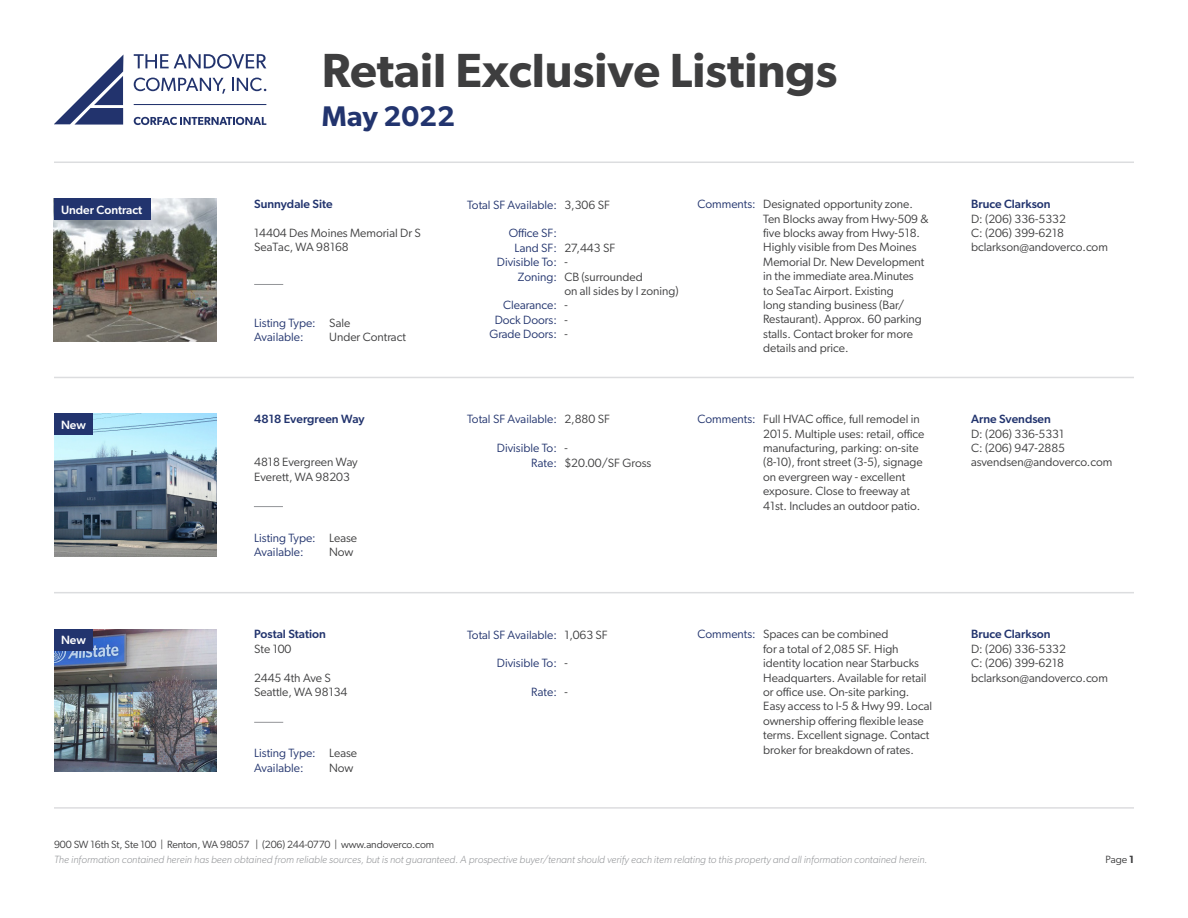
<style>
.page{position:relative;width:1188px;height:918px;background:#fff}
.page>*{position:absolute;margin:0;border:0;box-sizing:border-box;transform-origin:0 0}
.t1{font:600 48px "Gibson";color:#3e3e3f}
.t2{font:600 28.5px "Gibson";color:#22346e}
.t3{font:12px/14.4px "Gibson";color:#3e3e3f}
.t4{font:12px "Gibson";color:#22346e}
.t5{font:500 12px "Gibson";color:#22346e}
.t6{font:500 12px "Gibson";color:#fff}
.t7{font:italic 300 10.5px "Gibson";color:#939598}
.t8{font:10.5px "Gibson";letter-spacing:-.01em;color:#3e3e3f}
.s1{font-weight:600}
</style>
<div class="page">
<svg style="left:54px;top:55px;width:69px;height:70px"></svg>
<svg style="left:134px;top:54px;width:132px;height:15px"></svg>
<hr style="left:134px;top:104px;width:132px;height:1px;background:#22336d">
<svg style="left:134px;top:117px;width:132px;height:8px"></svg>
<svg style="left:134px;top:78px;width:91px;height:16px"></svg>
<svg style="left:232px;top:78px;width:34px;height:13px"></svg>
<hr style="left:54px;top:162px;width:1080px;height:1px;background:#dcdddf">
<hr style="left:54px;top:377px;width:1080px;height:1px;background:#dcdddf">
<hr style="left:54px;top:592px;width:1080px;height:1px;background:#dcdddf">
<hr style="left:54px;top:807px;width:1080px;height:2px;background:#dcdddf">
<img style="left:54px;top:414px;width:162px;height:142px">
<svg style="left:254px;top:506px;width:29px;height:1px"></svg>
<div style="left:54px;top:414px;width:39px;height:21px;background:#22346e"></div>
<img style="left:54px;top:199px;width:162px;height:142px">
<svg style="left:254px;top:284px;width:29px;height:1px"></svg>
<div style="left:54px;top:199px;width:96px;height:21px;background:#22346e"></div>
<img style="left:54px;top:629px;width:162px;height:143px">
<svg style="left:254px;top:722px;width:29px;height:1px"></svg>
<div style="left:54px;top:629px;width:39px;height:21px;background:#22346e"></div>
<p class="t1" style="left:322px;top:42px;width:517px">Retail Exclusive Listings</p>
<p class="t2" style="left:322px;top:100px;width:135px">May 2022</p>
<p class="t6" style="left:61px;top:203px;width:83px">Under Contract</p>
<p class="t5" style="left:254px;top:197px;width:80px">Sunnydale Site</p>
<p class="t3" style="left:254px;top:226px;width:168px">14404 Des Moines Memorial Dr S</p>
<p class="t3" style="left:254px;top:240px;width:96px">SeaTac, WA 98168</p>
<p class="t4" style="left:254px;top:316px;width:63px">Listing Type:</p>
<p class="t4" style="left:254px;top:330px;width:51px">Available:</p>
<p class="t3" style="left:329px;top:316px;width:23px">Sale</p>
<p class="t3" style="left:329px;top:330px;width:78px">Under Contract</p>
<p class="t4" style="left:467px;top:197px;width:91px">Total SF Available:</p>
<p class="t4" style="left:509px;top:226px;width:50px">Office SF:</p>
<p class="t4" style="left:515px;top:240px;width:44px">Land SF:</p>
<p class="t4" style="left:497px;top:255px;width:62px">Divisible To:</p>
<p class="t4" style="left:518px;top:269px;width:41px">Zoning:</p>
<p class="t4" style="left:503px;top:298px;width:55px">Clearance:</p>
<p class="t4" style="left:495px;top:312px;width:64px">Dock Doors:</p>
<p class="t4" style="left:489px;top:327px;width:69px">Grade Doors:</p>
<p class="t3" style="left:564px;top:197px;width:47px">3,306 SF</p>
<p class="t3" style="left:564px;top:240px;width:52px">27,443 SF</p>
<p class="t3" style="left:564px;top:255px;width:5px">-</p>
<p class="t3" style="left:564px;top:269px;width:80px">CB (surrounded</p>
<p class="t3" style="left:564px;top:283px;width:116px">on all sides by I zoning)</p>
<p class="t3" style="left:564px;top:298px;width:5px">-</p>
<p class="t3" style="left:564px;top:312px;width:5px">-</p>
<p class="t3" style="left:564px;top:327px;width:5px">-</p>
<p class="t4" style="left:698px;top:197px;width:60px">Comments:</p>
<p class="t3" style="left:763px;top:197px;width:167px">Designated opportunity zone.<br>Ten Blocks away from Hwy-509 &amp; five blocks away from Hwy-518.<br>Highly visible from Des Moines<br>Memorial Dr. New Development in the immediate area.Minutes<br>to SeaTac Airport. Existing<br>long standing business (Bar/<br>Restaurant). Approx. 60 parking stalls. Contact broker for more details and price.</p>
<p class="t5" style="left:971px;top:197px;width:81px">Bruce Clarkson</p>
<p class="t3" style="left:971px;top:211px;width:96px">D: (206) 336-5332</p>
<p class="t3" style="left:971px;top:226px;width:95px">C: (206) 399-6218</p>
<p class="t3" style="left:971px;top:240px;width:138px">bclarkson@andoverco.com</p>
<p class="t6" style="left:61px;top:418px;width:26px">New</p>
<p class="t5" style="left:254px;top:412px;width:112px">4818 Evergreen Way</p>
<p class="t3" style="left:254px;top:455px;width:105px">4818 Evergreen Way</p>
<p class="t3" style="left:254px;top:469px;width:97px">Everett, WA 98203</p>
<p class="t4" style="left:467px;top:412px;width:91px">Total SF Available:</p>
<p class="t4" style="left:497px;top:441px;width:62px">Divisible To:</p>
<p class="t4" style="left:531px;top:455px;width:27px">Rate:</p>
<p class="t3" style="left:564px;top:412px;width:47px">2,880 SF</p>
<p class="t3" style="left:564px;top:441px;width:5px">-</p>
<p class="t3" style="left:564px;top:455px;width:89px">$20.00/SF Gross</p>
<p class="t4" style="left:698px;top:412px;width:60px">Comments:</p>
<p class="t3" style="left:763px;top:412px;width:163px">Full HVAC office, full remodel in 2015. Multiple uses: retail, office manufacturing, parking: on-site (8-10), front street (3-5), signage on evergreen way - excellent exposure. Close to freeway at 41st. Includes an outdoor patio.</p>
<p class="t5" style="left:971px;top:412px;width:81px">Arne Svendsen</p>
<p class="t3" style="left:971px;top:426px;width:95px">D: (206) 336-5331</p>
<p class="t3" style="left:971px;top:440px;width:96px">C: (206) 947-2885</p>
<p class="t3" style="left:971px;top:455px;width:143px">asvendsen@andoverco.com</p>
<p class="t4" style="left:254px;top:531px;width:63px">Listing Type:</p>
<p class="t4" style="left:254px;top:545px;width:51px">Available:</p>
<p class="t3" style="left:329px;top:531px;width:30px">Lease</p>
<p class="t3" style="left:329px;top:545px;width:26px">Now</p>
<p class="t6" style="left:61px;top:633px;width:26px">New</p>
<p class="t5" style="left:254px;top:627px;width:73px">Postal Station</p>
<p class="t3" style="left:254px;top:641px;width:39px">Ste 100</p>
<p class="t3" style="left:254px;top:670px;width:78px">2445 4th Ave S</p>
<p class="t3" style="left:254px;top:684px;width:95px">Seattle, WA 98134</p>
<p class="t4" style="left:254px;top:746px;width:63px">Listing Type:</p>
<p class="t4" style="left:254px;top:760px;width:51px">Available:</p>
<p class="t3" style="left:329px;top:746px;width:30px">Lease</p>
<p class="t3" style="left:329px;top:760px;width:26px">Now</p>
<p class="t4" style="left:467px;top:627px;width:91px">Total SF Available:</p>
<p class="t4" style="left:497px;top:656px;width:62px">Divisible To:</p>
<p class="t4" style="left:531px;top:685px;width:27px">Rate:</p>
<p class="t3" style="left:564px;top:627px;width:45px">1,063 SF</p>
<p class="t3" style="left:564px;top:656px;width:5px">-</p>
<p class="t3" style="left:564px;top:685px;width:5px">-</p>
<p class="t4" style="left:698px;top:627px;width:60px">Comments:</p>
<p class="t3" style="left:763px;top:627px;width:171px">Spaces can be combined<br>for a total of 2,085 SF. High identity location near Starbucks<br>Headquarters. Available for retail or office use. On-site parking.<br>Easy access to I-5 &amp; Hwy 99. Local ownership offering flexible lease terms. Excellent signage. Contact broker for breakdown of rates.</p>
<p class="t5" style="left:971px;top:627px;width:81px">Bruce Clarkson</p>
<p class="t3" style="left:971px;top:641px;width:96px">D: (206) 336-5332</p>
<p class="t3" style="left:971px;top:656px;width:95px">C: (206) 399-6218</p>
<p class="t3" style="left:971px;top:670px;width:138px">bclarkson@andoverco.com</p>
<p class="t8" style="left:54px;top:838px;width:382px">900 SW 16th St, Ste 100 | Renton, WA 98057 | (206) 244-0770 | www.andoverco.com</p>
<p class="t7" style="left:54px;top:853px;width:875px">The information contained herein has been obtained from reliable sources, but is not guaranteed. A prospective buyer/tenant should verify each item relating to this property and all information contained herein.</p>
<p class="t8" style="left:1106px;top:853px;width:30px">Page <span class="s1">1</span></p>
</div>
